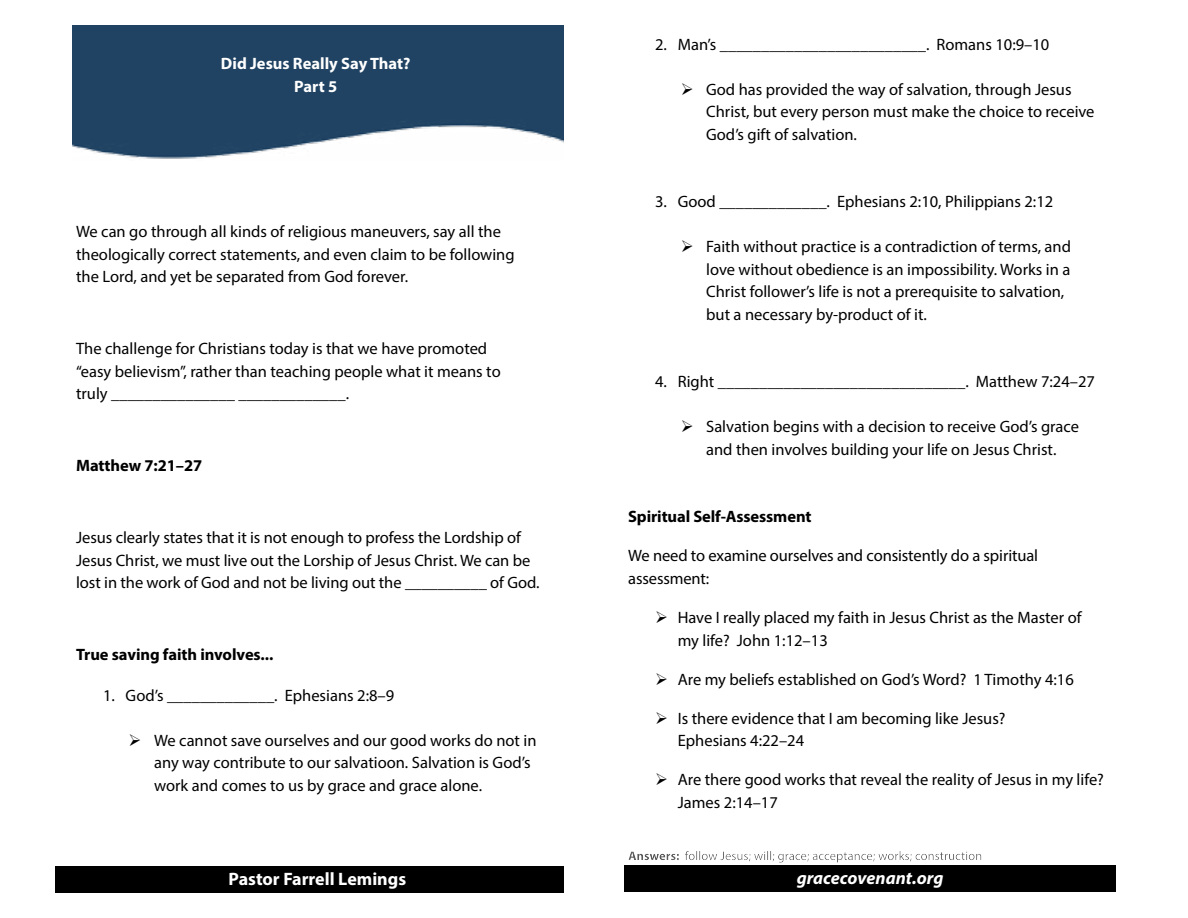
<style>
.page{position:relative;width:1188px;height:918px;background:#fff}
.page>*{position:absolute;margin:0;border:0;box-sizing:border-box;transform-origin:0 0}
.t1{font:700 18px "Myriad Pro";color:#fff}
.t2{font:italic 700 18px "Myriad Pro";color:#fff}
.t3{font:16.5px/22.5px "Myriad Pro";color:#000}
.t4{font:700 16.5px "Myriad Pro";letter-spacing:-.005em;color:#000}
.t5{font:700 16.5px/22.5px "Myriad Pro";color:#fff;text-align:center}
</style>
<div class="page">
<img style="left:72px;top:26px;width:491px;height:133px">
<div style="left:56px;top:866px;width:507px;height:26px;background:#000"></div>
<img style="left:625px;top:891px;width:490px;height:1px">
<div style="left:615px;top:840px;width:510px;height:51px;background:#fff;opacity:.5"></div>
<p class="t5" style="left:221px;top:52px;width:191px">Did Jesus Really Say That?<br>Part 5</p>
<p class="t3" style="left:76px;top:220px;width:440px">We can go through all kinds of religious maneuvers, say all the theologically correct statements, and even claim to be following the Lord, and yet be separated from God forever.</p>
<p class="t3" style="left:76px;top:337px;width:426px">The challenge for Christians today is that we have promoted “easy believism”, rather than teaching people what it means to truly _______________ _____________.</p>
<p class="t4" style="left:76px;top:455px;width:128px">Matthew 7:21–27</p>
<p class="t3" style="left:76px;top:526px;width:465px">Jesus clearly states that it is not enough to profess the Lordship of<br>Jesus Christ, we must live out the Lorship of Jesus Christ. We can be lost in the work of God and not be living out the __________ of God.</p>
<p class="t4" style="left:76px;top:644px;width:199px">True saving faith involves...</p>
<p class="t3" style="left:103px;top:684px;width:293px">1. God’s _____________. Ephesians 2:8–9</p>
<p class="t3" style="left:154px;top:729px;width:384px">We cannot save ourselves and our good works do not in any way contribute to our salvatioon. Salvation is God’s work and comes to us by grace and grace alone.</p>
<p class="t3" style="left:655px;top:33px;width:396px">2. Man’s _________________________. Romans 10:9–10</p>
<p class="t3" style="left:706px;top:78px;width:390px">God has provided the way of salvation, through Jesus<br>Christ, but every person must make the choice to receive<br>God’s gift of salvation.</p>
<p class="t3" style="left:655px;top:190px;width:400px">3. Good _____________. Ephesians 2:10, Philippians 2:12</p>
<p class="t3" style="left:706px;top:235px;width:366px">Faith without practice is a contradiction of terms, and love without obedience is an impossibility. Works in a Christ follower’s life is not a prerequisite to salvation, but a necessary by-product of it.</p>
<p class="t3" style="left:655px;top:370px;width:441px">4. Right ______________________________. Matthew 7:24–27</p>
<p class="t3" style="left:706px;top:415px;width:374px">Salvation begins with a decision to receive God’s grace and then involves building your life on Jesus Christ.</p>
<p class="t4" style="left:628px;top:506px;width:185px">Spiritual Self-Assessment</p>
<p class="t3" style="left:628px;top:544px;width:411px">We need to examine ourselves and consistently do a spiritual assessment:</p>
<p class="t3" style="left:678px;top:606px;width:405px">Have I really placed my faith in Jesus Christ as the Master of my life? John 1:12–13</p>
<p class="t3" style="left:678px;top:667px;width:398px">Are my beliefs established on God’s Word? 1 Timothy 4:16</p>
<p class="t3" style="left:678px;top:706px;width:329px">Is there evidence that I am becoming like Jesus?<br>Ephesians 4:22–24</p>
<p class="t3" style="left:678px;top:768px;width:428px">Are there good works that reveal the reality of Jesus in my life?<br>James 2:14–17</p>
<p class="t1" style="left:229px;top:867px;width:179px">Pastor Farrell Lemings</p>
<p class="t2" style="left:797px;top:866px;width:148px">gracecovenant.org</p>
</div>
